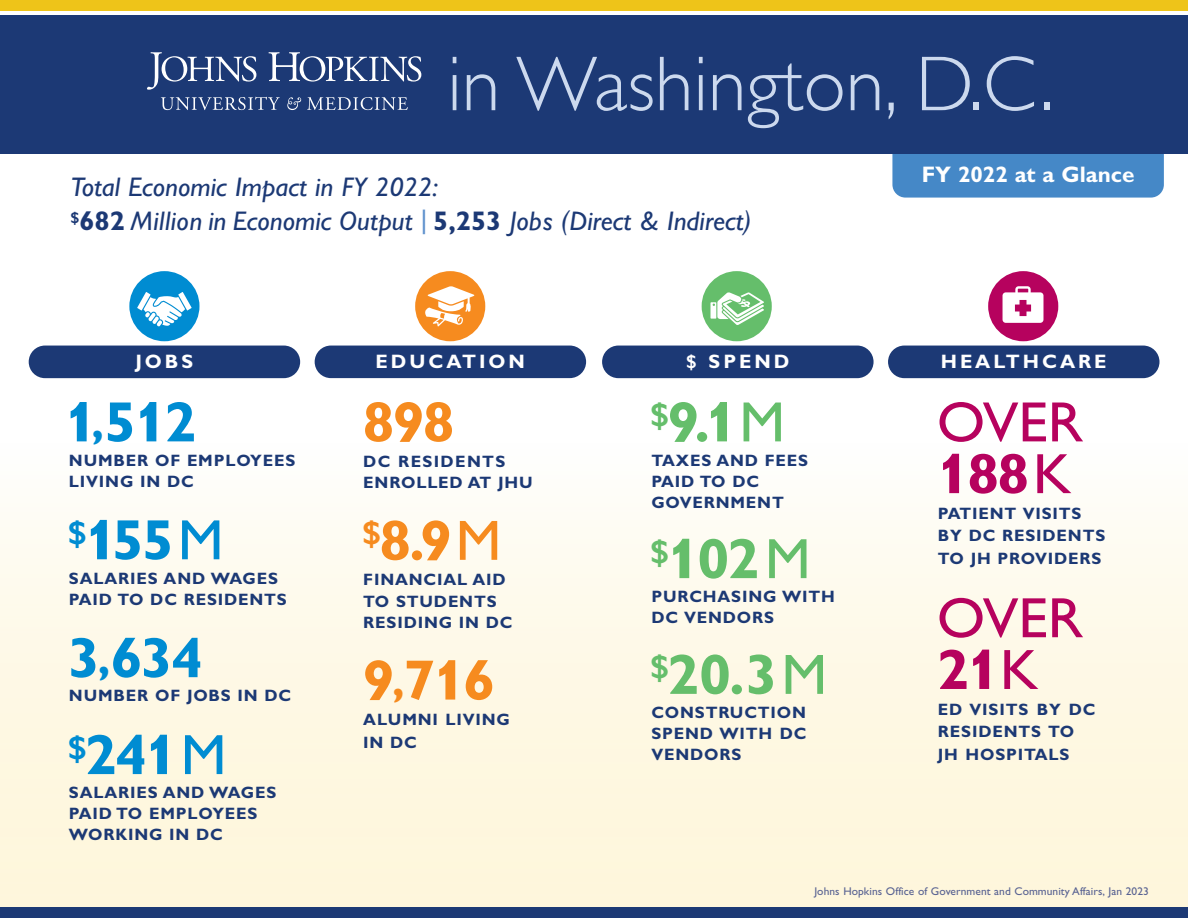
<style>
.page{position:relative;width:1188px;height:918px;background:#fff}
.page>*{position:absolute;margin:0;border:0;box-sizing:border-box;transform-origin:0 0}
.t1{font:300 78.3px "Gill Alt One";color:#ccd9ee}
.t2{font:700 57px "Gill Alt One";letter-spacing:-.04em;color:#008cd2}
.t3{font:700 57px "Gill Alt One";color:#65be6b}
.t4{font:57px/51.8px "Gill Alt One";color:#b6025e}
.t5{font:700 57px "Gill Alt One";letter-spacing:-.04em;color:#f68b1f}
.t6{font:italic 27px/34.5px "Gill Alt One";color:#1c3975}
.t7{font:700 22.5px "Gill Alt One";color:#fff}
.t8{font:700 19.5px "Gill Alt One";letter-spacing:.15em;color:#fff}
.t9{font:700 16.5px/21px "Gill Alt One";letter-spacing:.05em;color:#1c3975}
.t10{font:11.25px "Gill Alt One";letter-spacing:.005em;color:#586292}
.s1{font-weight:700;font-style:normal}
.s2{font-style:normal;color:#5f92cd}
.s3{font-size:45px}
.s4{font-weight:400}
.s5{font-weight:700}
</style>
<div class="page">
<div style="left:0;top:442px;width:1188px;height:476px;background:linear-gradient(to bottom,#fefdf9,#fef5d7)"></div>
<div style="left:129px;top:271px;width:70px;height:70px;background:#008cd2;border-radius:50%"></div>
<div style="left:415px;top:271px;width:70px;height:70px;background:#f68b1f;border-radius:50%"></div>
<div style="left:702px;top:271px;width:70px;height:70px;background:#65be6b;border-radius:50%"></div>
<div style="left:988px;top:271px;width:70px;height:70px;background:#b6025e;border-radius:50%"></div>
<svg style="left:137px;top:292px;width:55px;height:34px"></svg>
<div style="left:892px;top:128px;width:272px;height:70px;background:#4588c7;border-radius:13px"></div>
<div style="left:0;top:15px;width:1188px;height:139px;background:#1c3975"></div>
<div style="left:0;top:0;width:1188px;height:11px;background:#eec419"></div>
<div style="left:0;top:907px;width:1188px;height:11px;background:#1c3975"></div>
<div style="left:29px;top:346px;width:271px;height:32px;background:#1c3975;border-radius:16px"></div>
<svg style="left:425px;top:286px;width:50px;height:40px"></svg>
<svg style="left:711px;top:292px;width:53px;height:33px"></svg>
<svg style="left:1003px;top:286px;width:40px;height:37px"></svg>
<div style="left:315px;top:346px;width:271px;height:32px;background:#1c3975;border-radius:16px"></div>
<div style="left:602px;top:346px;width:272px;height:32px;background:#1c3975;border-radius:16px"></div>
<div style="left:888px;top:346px;width:271px;height:32px;background:#1c3975;border-radius:16px"></div>
<svg style="left:147px;top:52px;width:109px;height:38px"></svg>
<svg style="left:268px;top:52px;width:153px;height:30px"></svg>
<svg style="left:161px;top:97px;width:119px;height:13px"></svg>
<svg style="left:287px;top:97px;width:14px;height:13px"></svg>
<svg style="left:307px;top:97px;width:101px;height:13px"></svg>
<p class="t1" style="left:447px;top:56px;width:608px">in Washington, D.C.</p>
<p class="t6" style="left:70px;top:172px;width:683px">Total Economic Impact in FY 2022:<br><sup>$</sup><span class="s1">682</span> Million in Economic Output <span class="s2">|</span> <span class="s1">5,253</span> Jobs (Direct &amp; Indirect)</p>
<p class="t7" style="left:922px;top:167px;width:214px">FY 2022 at a Glance</p>
<p class="t8" style="left:136px;top:355px;width:59px">JOBS</p>
<p class="t8" style="left:376px;top:355px;width:151px">EDUCATION</p>
<p class="t8" style="left:686px;top:355px;width:105px">$ SPEND</p>
<p class="t8" style="left:941px;top:355px;width:167px">HEALTHCARE</p>
<p class="t2" style="left:64px;top:402px;width:134px">1<span class="s3">,</span>512</p>
<p class="t9" style="left:69px;top:451px;width:228px">NUMBER OF EMPLOYEES<br>LIVING IN DC</p>
<p class="t2" style="left:68px;top:520px;width:157px"><sup>$</sup>155<span class="s4">M</span></p>
<p class="t9" style="left:69px;top:569px;width:219px">SALARIES AND WAGES<br>PAID TO DC RESIDENTS</p>
<p class="t2" style="left:68px;top:638px;width:137px">3<span class="s3">,</span>634</p>
<p class="t9" style="left:69px;top:687px;width:224px">NUMBER OF JOBS IN DC</p>
<p class="t2" style="left:68px;top:735px;width:160px"><sup>$</sup>241<span class="s4">M</span></p>
<p class="t9" style="left:69px;top:784px;width:209px">SALARIES AND WAGES<br>PAID TO EMPLOYEES<br>WORKING IN DC</p>
<p class="t5" style="left:362px;top:402px;width:94px">898</p>
<p class="t9" style="left:363px;top:452px;width:171px;line-height:21.9px">DC RESIDENTS<br>ENROLLED AT JHU</p>
<p class="t5" style="left:362px;top:521px;width:141px"><sup>$</sup>8.9<span class="s4">M</span></p>
<p class="t9" style="left:363px;top:570px;width:151px;line-height:21.8px">FINANCIAL AID<br>TO STUDENTS<br>RESIDING IN DC</p>
<p class="t5" style="left:362px;top:660px;width:135px">9<span class="s3">,</span>716</p>
<p class="t9" style="left:363px;top:710px;width:148px;line-height:22.5px">ALUMNI LIVING<br>IN DC</p>
<p class="t3" style="left:650px;top:402px;width:136px"><sup>$</sup>9.1<span class="s4">M</span></p>
<p class="t9" style="left:651px;top:451px;width:158px">TAXES AND FEES<br>PAID TO DC<br>GOVERNMENT</p>
<p class="t3" style="left:650px;top:539px;width:162px"><sup>$</sup>102<span class="s4">M</span></p>
<p class="t9" style="left:651px;top:588px;width:185px">PURCHASING WITH<br>DC VENDORS</p>
<p class="t3" style="left:650px;top:655px;width:178px"><sup>$</sup>20.3<span class="s4">M</span></p>
<p class="t9" style="left:651px;top:704px;width:157px;text-align:justify">CONSTRUCTION SPEND WITH DC VENDORS</p>
<p class="t4" style="left:937px;top:403px;width:148px">OVER<br><span class="s5">188</span>K</p>
<p class="t9" style="left:938px;top:504px;width:169px;line-height:22.5px">PATIENT VISITS<br>BY DC RESIDENTS<br>TO JH PROVIDERS</p>
<p class="t4" style="left:937px;top:599px;width:148px">OVER<br><span class="s5">21</span>K</p>
<p class="t9" style="left:938px;top:700px;width:159px;line-height:22.5px">ED VISITS BY DC<br>RESIDENTS TO<br>JH HOSPITALS</p>
<p class="t10" style="left:815px;top:887px;width:336px">Johns Hopkins Office of Government and Community Affairs, Jan 2023</p>
</div>
